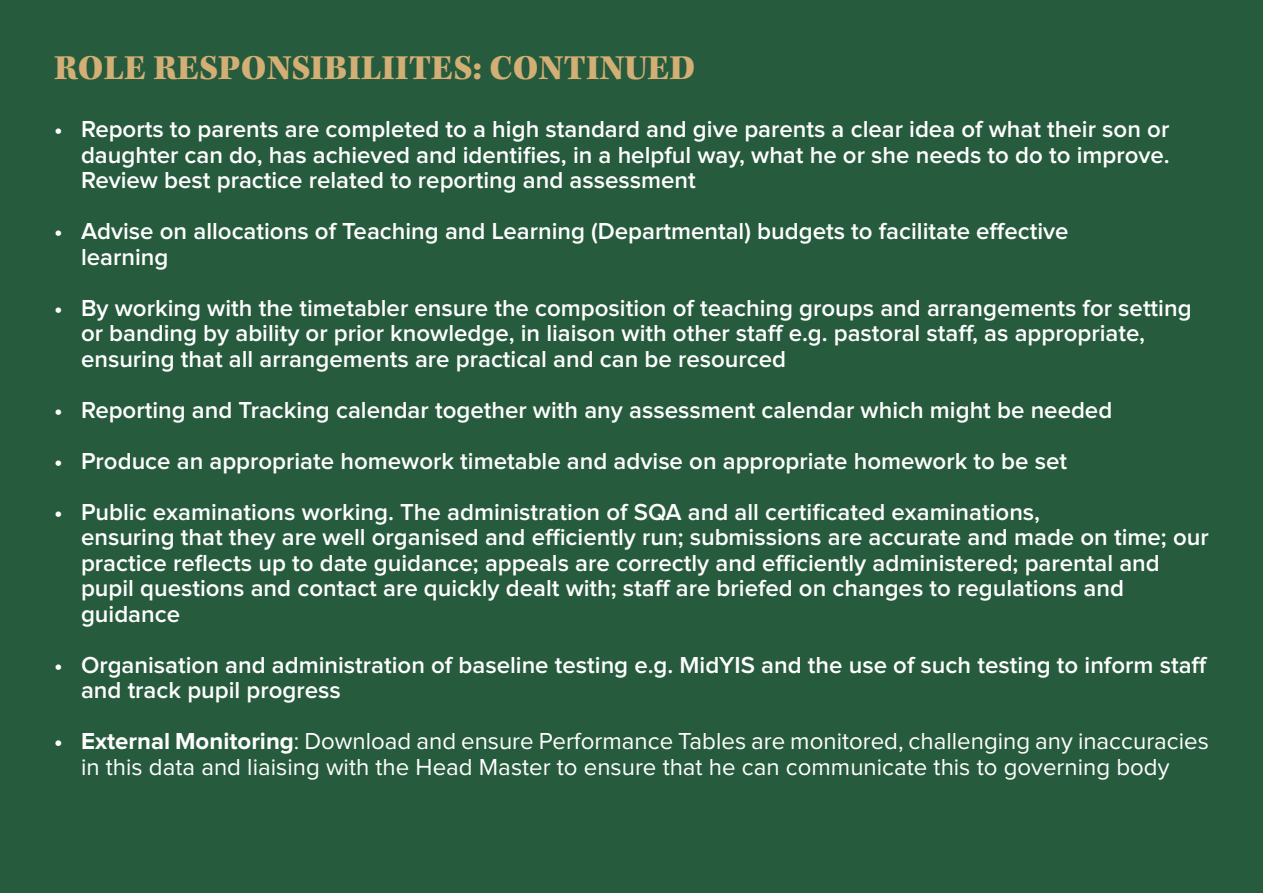
<style>
.page{position:relative;width:1263px;height:893px;background:#275b3d}
.page>*{position:absolute;margin:0;border:0;box-sizing:border-box;transform-origin:0 0}
.t1{font:900 36px "Kepler Std";letter-spacing:.005em;color:#d3af75}
.t2{font:600 24px/25.5px "Proxima Nova";color:#fff}
.t3{font:24px/25.5px "Proxima Nova";color:#fff;text-align:center}
.s1{font-weight:700}
</style>
<div class="page">
<h1 class="t1" style="left:54px;top:47px;width:643px">ROLE RESPONSIBILIITES: CONTINUED</h1>
<p class="t2" style="left:81px;top:117px;width:1090px;text-align:justify;text-indent:-27px">• Reports to parents are completed to a high standard and give parents a clear idea of what their son or daughter can do, has achieved and identifies, in a helpful way, what he or she needs to do to improve.<br>Review best practice related to reporting and assessment</p>
<p class="t2" style="left:81px;top:219px;width:989px;text-indent:-27px">• Advise on allocations of Teaching and Learning (Departmental) budgets to facilitate effective learning</p>
<p class="t2" style="left:81px;top:296px;width:1112px;text-indent:-27px">• By working with the timetabler ensure the composition of teaching groups and arrangements for setting or banding by ability or prior knowledge, in liaison with other staff e.g. pastoral staff, as appropriate, ensuring that all arrangements are practical and can be resourced</p>
<p class="t2" style="left:54px;top:398px;width:1060px">• Reporting and Tracking calendar together with any assessment calendar which might be needed</p>
<p class="t2" style="left:54px;top:449px;width:1014px">• Produce an appropriate homework timetable and advise on appropriate homework to be set</p>
<p class="t2" style="left:81px;top:500px;width:1129px;text-indent:-27px">• Public examinations working. The administration of SQA and all certificated examinations,<br>ensuring that they are well organised and efficiently run; submissions are accurate and made on time; our practice reflects up to date guidance; appeals are correctly and efficiently administered; parental and pupil questions and contact are quickly dealt with; staff are briefed on changes to regulations and guidance</p>
<p class="t2" style="left:81px;top:653px;width:1128px;text-indent:-27px">• Organisation and administration of baseline testing e.g. MidYIS and the use of such testing to inform staff and track pupil progress</p>
<p class="t3" style="left:54px;top:729px;width:1156px"><span class="s1">• External Monitoring</span>: Download and ensure Performance Tables are monitored, challenging any inaccuracies in this data and liaising with the Head Master to ensure that he can communicate this to governing body</p>
</div>
